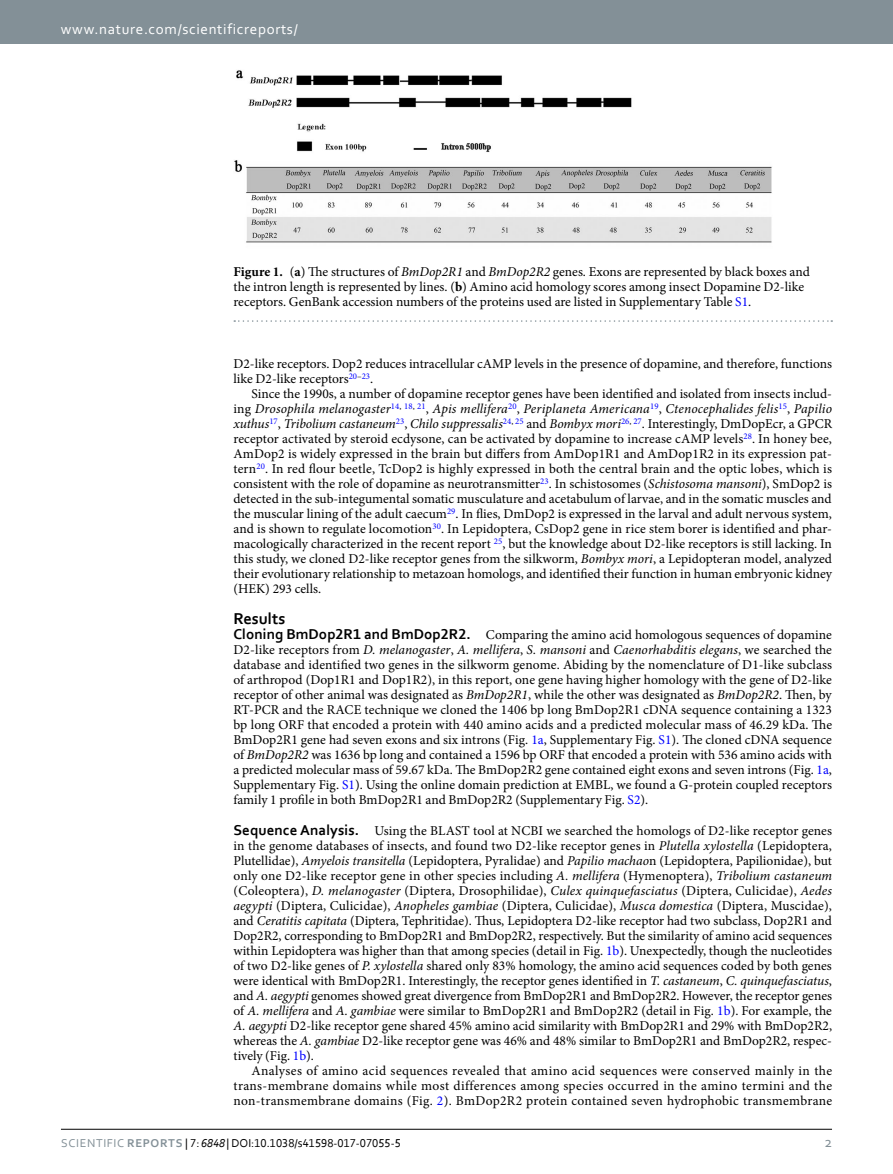
<style>
.page{position:relative;width:893px;height:1174px;background:#fff}
.page>*{position:absolute;margin:0;border:0;box-sizing:border-box;transform-origin:0 0}
.t1{font:700 16.5px "Corbel";color:#000}
.t2{font:15px "Corbel 2";letter-spacing:.045em;color:#fff}
.t3{font:15px "Corbel 2";color:#839097}
.t4{font:13.5px/15px "Minion Pro";color:#000;text-align:justify}
.t5{font:12px "Corbel";color:#000}
.s1{font-weight:700}
.s2{font-style:italic}
.s3{color:#00f}
.s4{font-family:"Corbel";font-weight:700;font-size:15px}
.s5{font-family:"Corbel 2";color:#839097}
.s6{font-family:"Corbel Bold 2";color:#839097}
</style>
<div class="page">
<div style="left:0;top:0;width:893px;height:43px;background:#839097"></div>
<hr style="left:61px;top:1129px;width:771px;height:1px;background:#000">
<img style="left:234px;top:70px;width:538px;height:173px">
<svg style="left:234px;top:320px;width:598px;height:2px"></svg>
<p class="t2" style="left:61px;top:19px;width:238px">www.nature.com/scientificreports/</p>
<p class="t4" style="left:233px;top:264px;width:578px;text-align:left"><span class="s1">Figure 1.</span> (<span class="s1">a</span>) The structures of <span class="s2">BmDop2R1</span> and <span class="s2">BmDop2R2</span> genes. Exons are represented by black boxes and the intron length is represented by lines. (<span class="s1">b</span>) Amino acid homology scores among insect Dopamine D2-like receptors. GenBank accession numbers of the proteins used are listed in Supplementary Table <span class="s3">S1</span>.</p>
<p class="t4" style="left:233px;top:357px;width:600px">D2-like receptors. Dop2 reduces intracellular cAMP levels in the presence of dopamine, and therefore, functions like D2-like receptors<sup>20</sup><sup>–</sup><sup>23</sup>.</p>
<p class="t4" style="left:233px;top:387px;width:600px;text-indent:18px">Since the 1990s, a number of dopamine receptor genes have been identified and isolated from insects includ&shy;ing <span class="s2">Drosophila melanogaster</span><sup>14</sup><sup>,</sup> <sup>18</sup><sup>,</sup> <sup>21</sup>, <span class="s2">Apis mellifera</span><sup>20</sup>, <span class="s2">Periplaneta Americana</span><sup>19</sup>, <span class="s2">Ctenocephalides felis</span><sup>15</sup>, <span class="s2">Papilio xuthus</span><sup>17</sup>, <span class="s2">Tribolium castaneum</span><sup>23</sup>, <span class="s2">Chilo suppressalis</span><sup>24</sup><sup>,</sup> <sup>25</sup> and <span class="s2">Bombyx mori</span><sup>26</sup><sup>,</sup> <sup>27</sup>. Interestingly, DmDopEcr, a GPCR receptor activated by steroid ecdysone, can be activated by dopamine to increase cAMP levels<sup>28</sup>. In honey bee, AmDop2 is widely expressed in the brain but differs from AmDop1R1 and AmDop1R2 in its expression pat&shy;tern<sup>20</sup>. In red flour beetle, TcDop2 is highly expressed in both the central brain and the optic lobes, which is consistent with the role of dopamine as neurotransmitter<sup>23</sup>. In schistosomes (<span class="s2">Schistosoma mansoni</span>), SmDop2 is detected in the sub-integumental somatic musculature and acetabulum of larvae, and in the somatic muscles and the muscular lining of the adult caecum<sup>29</sup>. In flies, DmDop2 is expressed in the larval and adult nervous system, and is shown to regulate locomotion<sup>30</sup>. In Lepidoptera, CsDop2 gene in rice stem borer is identified and phar&shy;macologically characterized in the recent report <sup>25</sup>, but the knowledge about D2-like receptors is still lacking. In this study, we cloned D2-like receptor genes from the silkworm, <span class="s2">Bombyx mori</span>, a Lepidopteran model, analyzed their evolutionary relationship to metazoan homologs, and identified their function in human embryonic kidney (HEK) 293 cells.</p>
<p class="t1" style="left:233px;top:608px;width:53px">Results</p>
<p class="t4" style="left:233px;top:627px;width:600px"><span class="s4">Cloning BmDop2R1 and BmDop2R2.</span> Comparing the amino acid homologous sequences of dopamine D2-like receptors from <span class="s2">D. melanogaster</span>, <span class="s2">A. mellifera</span>, <span class="s2">S. mansoni</span> and <span class="s2">Caenorhabditis elegans</span>, we searched the database and identified two genes in the silkworm genome. Abiding by the nomenclature of D1-like subclass of arthropod (Dop1R1 and Dop1R2), in this report, one gene having higher homology with the gene of D2-like receptor of other animal was designated as <span class="s2">BmDop2R1</span>, while the other was designated as <span class="s2">BmDop2R2</span>. Then, by RT-PCR and the RACE technique we cloned the 1406 bp long BmDop2R1 cDNA sequence containing a 1323 bp long ORF that encoded a protein with 440 amino acids and a predicted molecular mass of 46.29 kDa. The BmDop2R1 gene had seven exons and six introns (Fig. <span class="s3">1a</span>, Supplementary Fig. <span class="s3">S1</span>). The cloned cDNA sequence of <span class="s2">BmDop2R2</span> was 1636 bp long and contained a 1596 bp ORF that encoded a protein with 536 amino acids with a predicted molecular mass of 59.67 kDa. The BmDop2R2 gene contained eight exons and seven introns (Fig. <span class="s3">1a</span>, Supplementary Fig. <span class="s3">S1</span>). Using the online domain prediction at EMBL, we found a G-protein coupled receptors family 1 profile in both BmDop2R1 and BmDop2R2 (Supplementary Fig. <span class="s3">S2</span>).</p>
<p class="t4" style="left:233px;top:823px;width:600px"><span class="s4">Sequence Analysis.</span> Using the BLAST tool at NCBI we searched the homologs of D2-like receptor genes in the genome databases of insects, and found two D2-like receptor genes in <span class="s2">Plutella xylostella</span> (Lepidoptera, Plutellidae), <span class="s2">Amyelois transitella</span> (Lepidoptera, Pyralidae) and <span class="s2">Papilio machao</span>n (Lepidoptera, Papilionidae), but only one D2-like receptor gene in other species including <span class="s2">A. mellifera</span> (Hymenoptera), <span class="s2">Tribolium castaneum </span>(Coleoptera), <span class="s2">D. melanogaster</span> (Diptera, Drosophilidae), <span class="s2">Culex quinquefasciatus</span> (Diptera, Culicidae), <span class="s2">Aedes aegypti</span> (Diptera, Culicidae), <span class="s2">Anopheles gambiae</span> (Diptera, Culicidae), <span class="s2">Musca domestica</span> (Diptera, Muscidae), and <span class="s2">Ceratitis capitata</span> (Diptera, Tephritidae). Thus, Lepidoptera D2-like receptor had two subclass, Dop2R1 and Dop2R2, corresponding to BmDop2R1 and BmDop2R2, respectively. But the similarity of amino acid sequences within Lepidoptera was higher than that among species (detail in Fig. <span class="s3">1b</span>). Unexpectedly, though the nucleotides of two D2-like genes of <span class="s2">P. xylostella</span> shared only 83% homology, the amino acid sequences coded by both genes were identical with BmDop2R1. Interestingly, the receptor genes identified in <span class="s2">T. castaneum</span>, <span class="s2">C. quinquefasciatus</span>, and <span class="s2">A. aegypti</span> genomes showed great divergence from BmDop2R1 and BmDop2R2. However, the receptor genes of <span class="s2">A. mellifera</span> and <span class="s2">A. gambiae</span> were similar to BmDop2R1 and BmDop2R2 (detail in Fig. <span class="s3">1b</span>). For example, the <span class="s2">A. aegypti</span> D2-like receptor gene shared 45% amino acid similarity with BmDop2R1 and 29% with BmDop2R2, whereas the <span class="s2">A. gambiae</span> D2-like receptor gene was 46% and 48% similar to BmDop2R1 and BmDop2R2, respec&shy;tively (Fig. <span class="s3">1b</span>).</p>
<p class="t4" style="left:233px;top:1063px;width:600px;text-indent:18px">Analyses of amino acid sequences revealed that amino acid sequences were conserved mainly in the trans-membrane domains while most differences among species occurred in the amino termini and the non-transmembrane domains (Fig. <span class="s3">2</span>). BmDop2R2 protein contained seven hydrophobic transmembrane</p>
<p class="t5" style="left:61px;top:1135px;width:341px"><span class="s5">Scientific</span> <span class="s6">REPORTS</span> | 7: <span class="s2">6848</span>| DOI:10.1038/s41598-017-07055-5</p>
<p class="t3" style="left:824px;top:1132px;width:9px">2</p>
</div>
